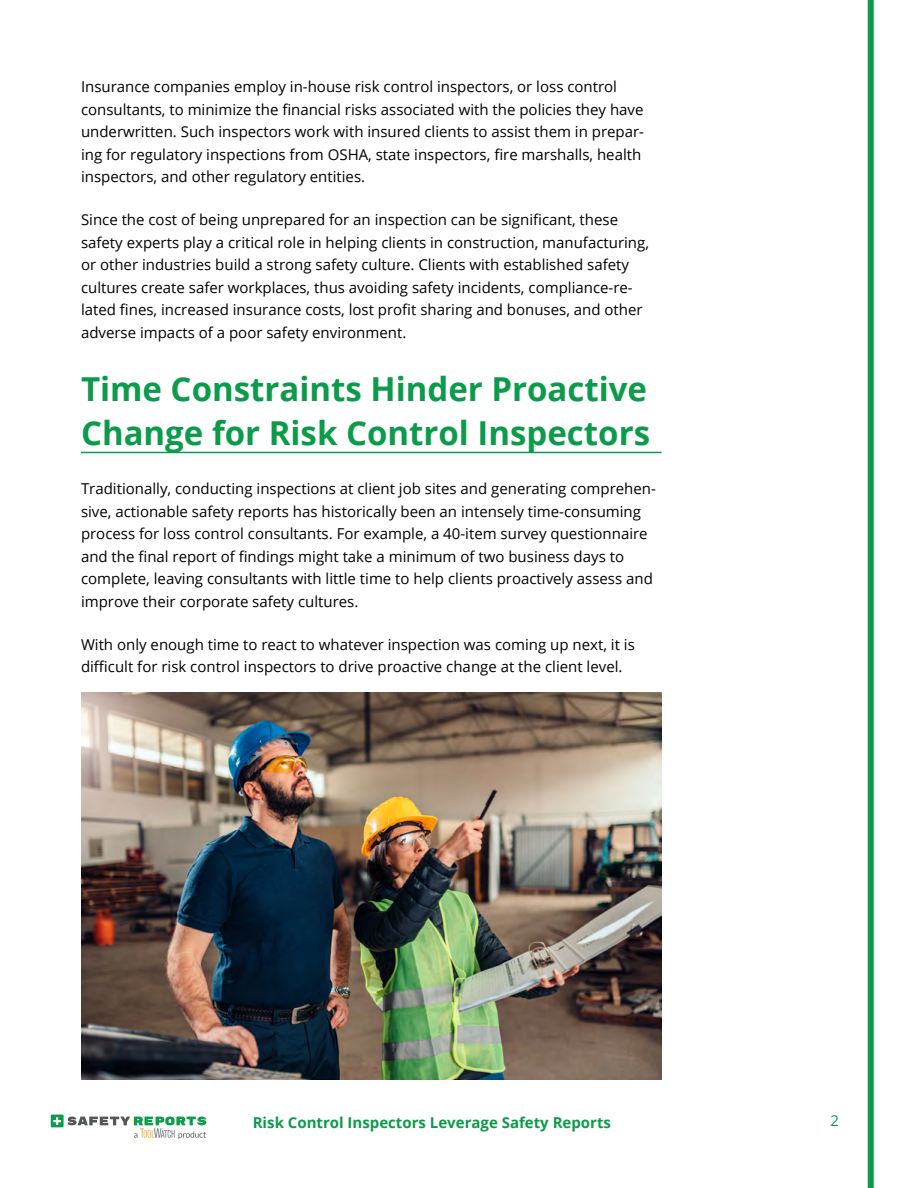
<style>
.page{position:relative;width:918px;height:1188px;background:#fff}
.page>*{position:absolute;margin:0;border:0;box-sizing:border-box;transform-origin:0 0}
.t1{font:700 33px/43.5px "Open Sans";color:#0c9b4a}
.t2{font:15px/22.5px "Open Sans";color:#000}
.t3{font:700 15px "Open Sans";color:#0c9b4a}
.t4{font:15px "Open Sans";color:#0c9b4a}
</style>
<div class="page">
<svg style="left:51px;top:1115px;width:155px;height:24px"></svg>
<div style="left:868px;top:0;width:6px;height:1188px;background:#0c9b4a"></div>
<hr style="left:81px;top:452px;width:581px;height:1px;background:#0c9b4a">
<img style="left:81px;top:692px;width:580px;height:388px">
<p class="t2" style="left:81px;top:75px;width:565px">Insurance companies employ in-house risk control inspectors, or loss control consultants, to minimize the financial risks associated with the policies they have underwritten. Such inspectors work with insured clients to assist them in prepar&shy;ing for regulatory inspections from OSHA, state inspectors, fire marshalls, health inspectors, and other regulatory entities.</p>
<p class="t2" style="left:81px;top:208px;width:570px">Since the cost of being unprepared for an inspection can be significant, these safety experts play a critical role in helping clients in construction, manufacturing, or other industries build a strong safety culture. Clients with established safety cultures create safer workplaces, thus avoiding safety incidents, compliance-re&shy;lated fines, increased insurance costs, lost profit sharing and bonuses, and other adverse impacts of a poor safety environment.</p>
<h1 class="t1" style="left:81px;top:367px;width:571px">Time Constraints Hinder Proactive<br>Change for Risk Control Inspectors</h1>
<p class="t2" style="left:81px;top:477px;width:576px">Traditionally, conducting inspections at client job sites and generating comprehen&shy;sive, actionable safety reports has historically been an intensely time-consuming process for loss control consultants. For example, a 40-item survey questionnaire and the final report of findings might take a minimum of two business days to complete, leaving consultants with little time to help clients proactively assess and improve their corporate safety cultures.</p>
<p class="t2" style="left:81px;top:633px;width:555px">With only enough time to react to whatever inspection was coming up next, it is difficult for risk control inspectors to drive proactive change at the client level.</p>
<p class="t3" style="left:253px;top:1112px;width:360px">Risk Control Inspectors Leverage Safety Reports</p>
<p class="t4" style="left:831px;top:1110px;width:10px">2</p>
</div>
